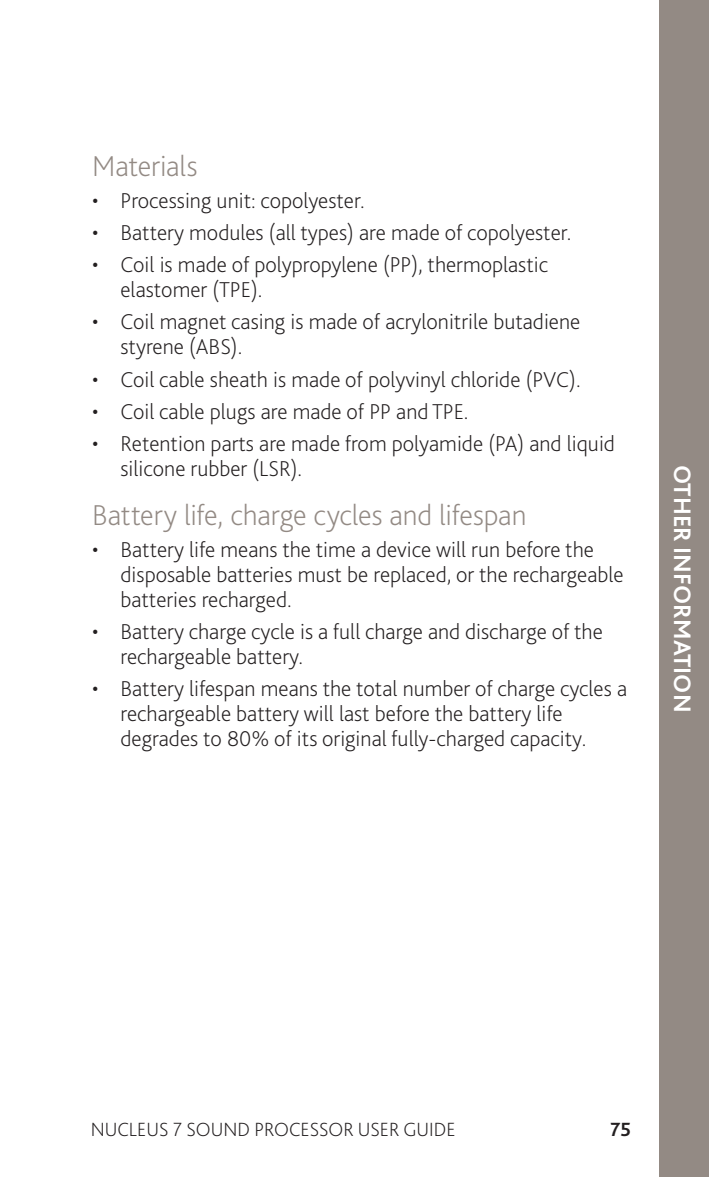
<style>
.page{position:relative;width:709px;height:1177px;background:#fff}
.page>*{position:absolute;margin:0;border:0;box-sizing:border-box;transform-origin:0 0}
.Heading_3{font:200 30px "Bliss Pro";letter-spacing:-.005em;color:#938a84}
.Side_tabs{font:700 25px "Bliss Pro";color:#fff}
.t1{font:200 22.5px/25px "Bliss Pro";color:#231f20}
.t2{font:200 20px "Bliss Pro";color:#231f20}
.t3{font:700 20px "Bliss Pro";color:#231f20}
</style>
<div class="page">
<div style="left:659px;top:0;width:50px;height:1176px;background:#938a84"></div>
<p class="Heading_3" style="left:92px;top:147px;width:107px">Materials</p>
<p class="t1" style="left:92px;top:187px;width:274px">• Processing unit: copolyester.</p>
<p class="t1" style="left:92px;top:220px;width:481px">• Battery modules (all types) are made of copolyester.</p>
<p class="t1" style="left:120px;top:252px;width:429px;text-indent:-28px">• Coil is made of polypropylene (PP), thermoplastic elastomer (TPE).</p>
<p class="t1" style="left:120px;top:309px;width:461px;text-indent:-28px">• Coil magnet casing is made of acrylonitrile butadiene styrene (ABS).</p>
<p class="t1" style="left:92px;top:366px;width:490px">• Coil cable sheath is made of polyvinyl chloride (PVC).</p>
<p class="t1" style="left:92px;top:398px;width:378px">• Coil cable plugs are made of PP and TPE.</p>
<p class="t1" style="left:120px;top:430px;width:496px;text-indent:-28px">• Retention parts are made from polyamide (PA) and liquid silicone rubber (LSR).</p>
<p class="Heading_3" style="left:92px;top:496px;width:436px">Battery life, charge cycles and lifespan</p>
<p class="t1" style="left:120px;top:536px;width:504px;text-indent:-28px">• Battery life means the time a device will run before the disposable batteries must be replaced, or the rechargeable batteries recharged.</p>
<p class="t1" style="left:120px;top:618px;width:484px;text-indent:-28px">• Battery charge cycle is a full charge and discharge of the rechargeable battery.</p>
<p class="t1" style="left:120px;top:675px;width:508px;text-indent:-28px">• Battery lifespan means the total number of charge cycles a rechargeable battery will last before the battery life degrades to 80% of its original fully-charged capacity.</p>
<p class="Side_tabs" style="left:698px;top:464px;width:249px;rotate:90deg">OTHER I NFORMATION</p>
<p class="t2" style="left:91px;top:1116px;width:366px">NUCLEUS 7 SOUND PROCESSOR USER GUIDE</p>
<p class="t3" style="left:610px;top:1116px;width:22px">75</p>
</div>
